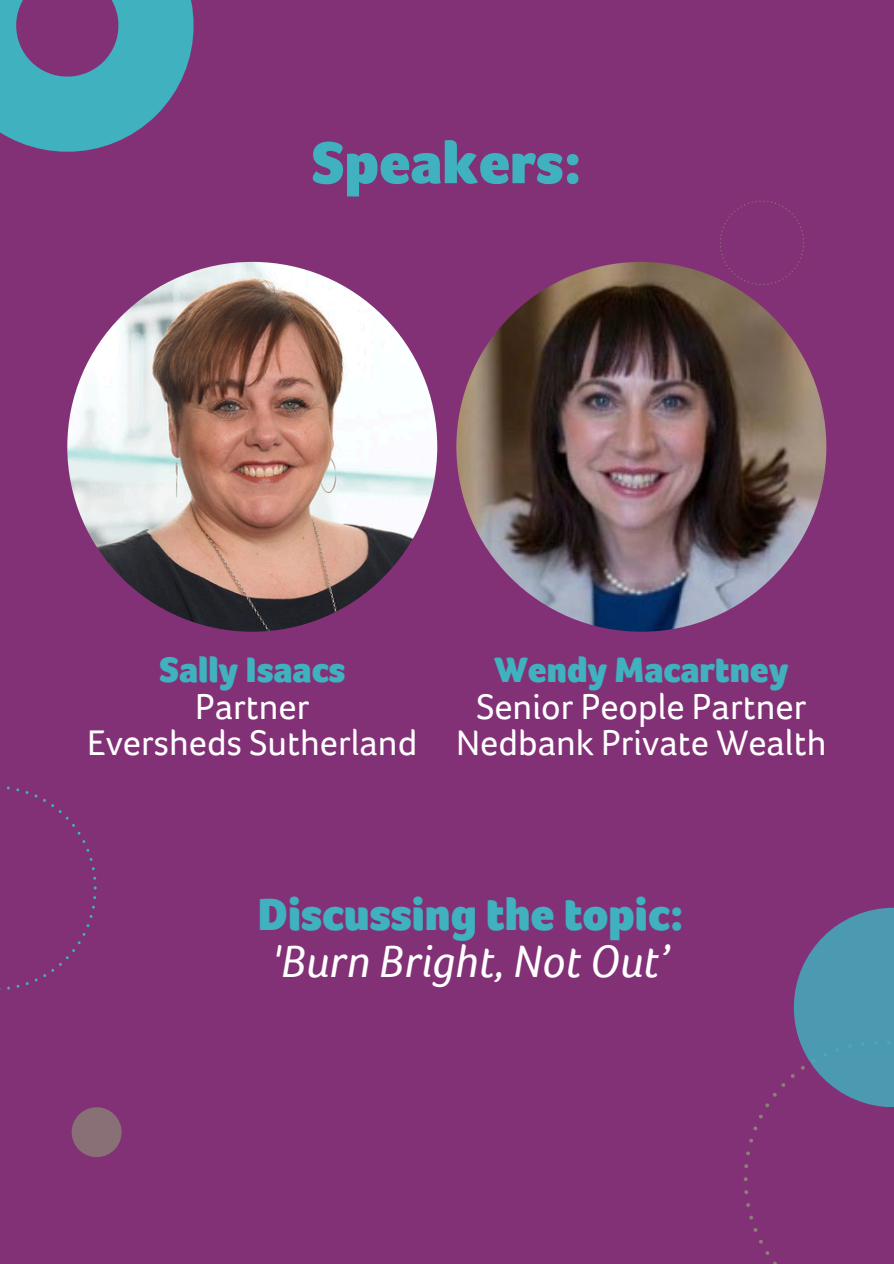
<style>
.page{position:relative;width:894px;height:1264px;background:#fff}
.page>*{position:absolute;margin:0;border:0;box-sizing:border-box;transform-origin:0 0}
.t1{font:900 60.9px "Foco";color:#40b1bf}
.t2{font:900 46.65px/46.5px "Foco";color:#40b1bf;text-align:center}
.t3{font:36.45px "Foco";color:#fff}
.t4{font:900 36.45px "Foco";color:#40b1bf}
.s1{font-weight:400;font-style:italic;color:#fff}
</style>
<div class="page">
<div style="left:0;top:0;width:893px;height:1263px;background:#833177"></div>
<img style="left:67px;top:262px;width:370px;height:369px;border-radius:50%">
<svg style="left:0;top:786px;width:96px;height:204px"></svg>
<svg style="left:720px;top:200px;width:84px;height:85px"></svg>
<svg style="left:743px;top:907px;width:150px;height:356px"></svg>
<div style="left:72px;top:1107px;width:49px;height:49px;background:#897076;border-radius:50%"></div>
<img style="left:456px;top:262px;width:370px;height:369px;border-radius:50%">
<svg style="left:0;top:0;width:194px;height:152px"></svg>
<h1 class="t1" style="left:312px;top:129px;width:271px">Speakers:</h1>
<p class="t4" style="left:159px;top:649px;width:187px">Sally Isaacs</p>
<p class="t3" style="left:195px;top:685px;width:116px">Partner</p>
<p class="t3" style="left:87px;top:721px;width:331px">Eversheds Sutherland</p>
<p class="t4" style="left:494px;top:649px;width:296px">Wendy Macartney</p>
<p class="t3" style="left:476px;top:685px;width:331px">Senior People Partner</p>
<p class="t3" style="left:456px;top:721px;width:372px">Nedbank Private Wealth</p>
<p class="t2" style="left:257px;top:892px;width:427px">Discussing the topic: <span class="s1">'Burn Bright, Not Out’</span></p>
</div>
